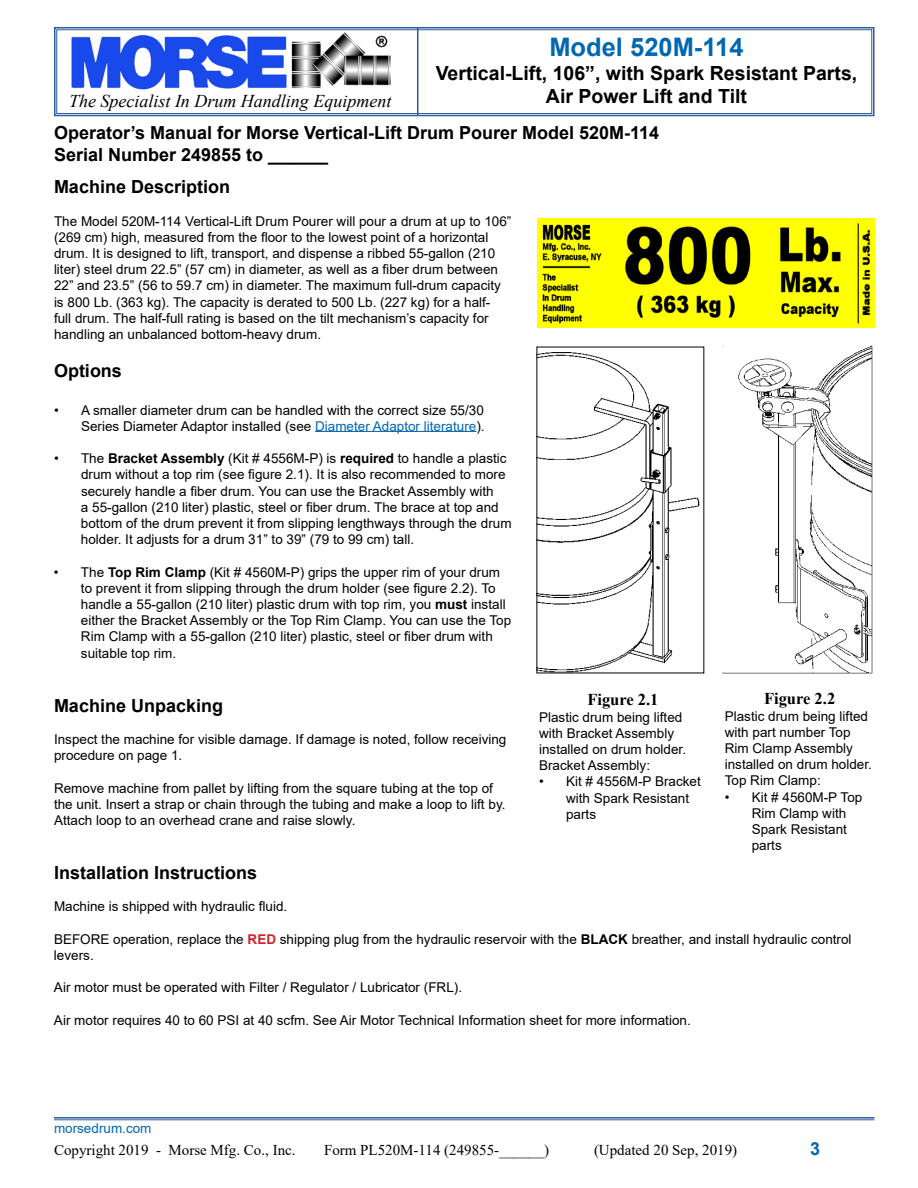
<style>
.page{position:relative;width:918px;height:1188px;background:#fff}
.page>*{position:absolute;margin:0;border:0;box-sizing:border-box;transform-origin:0 0}
.t1{font:700 25.5px "Arial";color:#0067b1}
.t2{font:700 19.5px/23.4px "Arial";color:#000;text-align:center}
.t3{font:700 18px/21.6px "Arial";color:#000}
.t4{font:italic 18px "Times New Roman";color:#000}
.t5{font:700 18px "Arial";color:#0067b1}
.t6{font:700 16.5px "Times New Roman";color:#000}
.t7{font:15px "Times New Roman";color:#000}
.t8{font:13.5px/16.2px "Arial";color:#000}
.t9{font:13.5px "Arial";color:#0067b1}
.s1{color:#0067b1}
.s2{font-weight:700}
.s3{font-weight:700;color:#d2232a}
</style>
<div class="page">
<hr style="left:54px;top:1117px;width:820px;height:2px;background:#2f5a9f">
<hr style="left:54px;top:1120px;width:820px;height:1px;background:#2f5a9f">
<svg style="left:54px;top:27px;width:821px;height:90px"></svg>
<div style="left:56px;top:29px;width:816px;height:85px;border:1px solid #2f5a9f"></div>
<hr style="left:315px;top:431px;width:161px;height:1px;background:#0067b1">
<img style="left:537px;top:218px;width:337px;height:109px">
<img style="left:539px;top:352px;width:161px;height:319px">
<img style="left:722px;top:345px;width:151px;height:329px">
<h1 class="t1" style="left:549px;top:29px;width:196px">Model 520M-114</h1>
<h2 class="t2" style="left:436px;top:61px;width:423px">Vertical-Lift, 106”, with Spark Resistant Parts,<br>Air Power Lift and Tilt</h2>
<h3 class="t3" style="left:54px;top:122px;width:607px">Operator’s Manual for Morse Vertical-Lift Drum Pourer Model 520M-114<br>Serial Number 249855 to ______</h3>
<h3 class="t3" style="left:54px;top:176px;width:178px">Machine Description</h3>
<p class="t8" style="left:54px;top:213px;width:459px">The Model 520M-114 Vertical-Lift Drum Pourer will pour a drum at up to 106” (269 cm) high, measured from the floor to the lowest point of a horizontal drum. It is designed to lift, transport, and dispense a ribbed 55-gallon (210 liter) steel drum 22.5” (57 cm) in diameter, as well as a fiber drum between 22” and 23.5” (56 to 59.7 cm) in diameter. The maximum full-drum capacity is 800 Lb. (363 kg). The capacity is derated to 500 Lb. (227 kg) for a half-<br>full drum. The half-full rating is based on the tilt mechanism’s capacity for handling an unbalanced bottom-heavy drum.</p>
<h3 class="t3" style="left:54px;top:360px;width:70px">Options</h3>
<p class="t8" style="left:54px;top:402px;width:432px;text-align:right">• A smaller diameter drum can be handled with the correct size 55/30<br>Series Diameter Adaptor installed (see <span class="s1">Diameter Adaptor literature</span>).</p>
<p class="t8" style="left:81px;top:450px;width:432px;text-indent:-27px">• The <span class="s2">Bracket Assembly</span> (Kit # 4556M-P) is <span class="s2">required</span> to handle a plastic drum without a top rim (see figure 2.1). It is also recommended to more securely handle a fiber drum. You can use the Bracket Assembly with<br>a 55-gallon (210 liter) plastic, steel or fiber drum. The brace at top and bottom of the drum prevent it from slipping lengthways through the drum holder. It adjusts for a drum 31” to 39” (79 to 99 cm) tall.</p>
<p class="t8" style="left:81px;top:564px;width:432px;text-indent:-27px">• The <span class="s2">Top Rim Clamp</span> (Kit # 4560M-P) grips the upper rim of your drum to prevent it from slipping through the drum holder (see figure 2.2). To handle a 55-gallon (210 liter) plastic drum with top rim, you <span class="s2">must</span> install either the Bracket Assembly or the Top Rim Clamp. You can use the Top Rim Clamp with a 55-gallon (210 liter) plastic, steel or fiber drum with suitable top rim.</p>
<h3 class="t3" style="left:54px;top:695px;width:171px">Machine Unpacking</h3>
<p class="t8" style="left:54px;top:731px;width:454px">Inspect the machine for visible damage. If damage is noted, follow receiving procedure on page 1.</p>
<p class="t8" style="left:54px;top:780px;width:453px">Remove machine from pallet by lifting from the square tubing at the top of the unit. Insert a strap or chain through the tubing and make a loop to lift by.<br>Attach loop to an overhead crane and raise slowly.</p>
<h3 class="t3" style="left:54px;top:862px;width:205px">Installation Instructions</h3>
<p class="t8" style="left:54px;top:898px;width:235px">Machine is shipped with hydraulic fluid.</p>
<p class="t8" style="left:54px;top:931px;width:799px">BEFORE operation, replace the <span class="s3">RED</span> shipping plug from the hydraulic reservoir with the <span class="s2">BLACK</span> breather, and install hydraulic control levers.</p>
<p class="t8" style="left:54px;top:979px;width:410px">Air motor must be operated with Filter / Regulator / Lubricator (FRL).</p>
<p class="t8" style="left:54px;top:1012px;width:638px">Air motor requires 40 to 60 PSI at 40 scfm. See Air Motor Technical Information sheet for more information.</p>
<h3 class="t4" style="left:69px;top:89px;width:324px">The Specialist In Drum Handling Equipment</h3>
<p class="t6" style="left:764px;top:687px;width:73px">Figure 2.2</p>
<p class="t8" style="left:725px;top:708px;width:149px">Plastic drum being lifted with part number Top<br>Rim Clamp Assembly installed on drum holder.<br>Top Rim Clamp:</p>
<p class="t8" style="left:752px;top:789px;width:112px;text-indent:-27px">• Kit # 4560M-P Top<br>Rim Clamp with<br>Spark Resistant parts</p>
<p class="t6" style="left:587px;top:688px;width:73px">Figure 2.1</p>
<p class="t8" style="left:539px;top:709px;width:149px">Plastic drum being lifted with Bracket Assembly installed on drum holder.<br>Bracket Assembly:</p>
<p class="t8" style="left:566px;top:773px;width:136px;text-indent:-27px">• Kit # 4556M-P Bracket with Spark Resistant parts</p>
<p class="t9" style="left:54px;top:1119px;width:99px">morsedrum.com</p>
<p class="t7" style="left:54px;top:1139px;width:243px">Copyright 2019 - Morse Mfg. Co., Inc.</p>
<p class="t7" style="left:324px;top:1139px;width:227px">Form PL520M-114 (249855-______)</p>
<p class="t7" style="left:594px;top:1139px;width:145px">(Updated 20 Sep, 2019)</p>
<h3 class="t5" style="left:810px;top:1136px;width:12px">3</h3>
</div>
